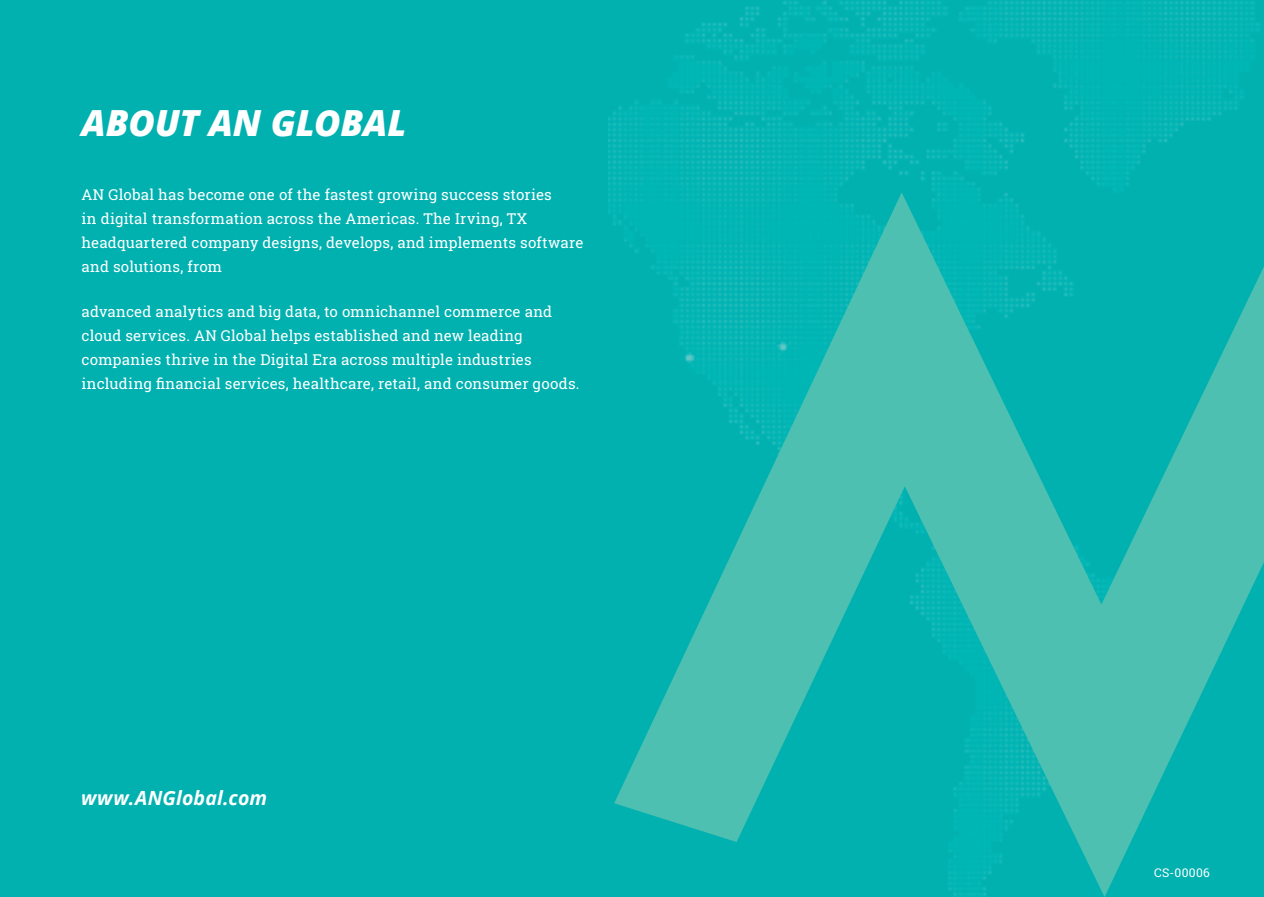
<style>
.page{position:relative;width:1264px;height:897px;background:#fff}
.page>*{position:absolute;margin:0;border:0;box-sizing:border-box;transform-origin:0 0}
.t1{font:italic 800 36px "Open Sans";letter-spacing:-.005em;color:#fff}
.t2{font:italic 700 19.5px "Open Sans";letter-spacing:.01em;color:#fff}
.t3{font:15px/24px "Roboto Slab";letter-spacing:.01em;color:#fff}
.t4{font:12px "Roboto Slab";letter-spacing:.025em;color:#fff}
</style>
<div class="page">
<div style="left:0;top:0;width:608px;height:896px;background:#00b1b0"></div>
<img style="left:608px;top:0;width:656px;height:896px">
<svg style="left:614px;top:192px;width:650px;height:704px;background:#1eb7b1"></svg>
<h1 class="t1" style="left:82px;top:95px;width:326px">ABOUT AN GLOBAL</h1>
<p class="t3" style="left:82px;top:182px;width:503px">AN Global has become one of the fastest growing success stories<br>in digital transformation across the Americas. The Irving, TX headquartered company designs, develops, and implements software and solutions, from</p>
<p class="t3" style="left:82px;top:299px;width:499px">advanced analytics and big data, to omnichannel commerce and cloud services. AN Global helps established and new leading companies thrive in the Digital Era across multiple industries including financial services, healthcare, retail, and consumer goods.</p>
<h2 class="t2" style="left:81px;top:784px;width:188px">www.ANGlobal.com</h2>
<p class="t4" style="left:1154px;top:864px;width:57px">CS-00006</p>
</div>
